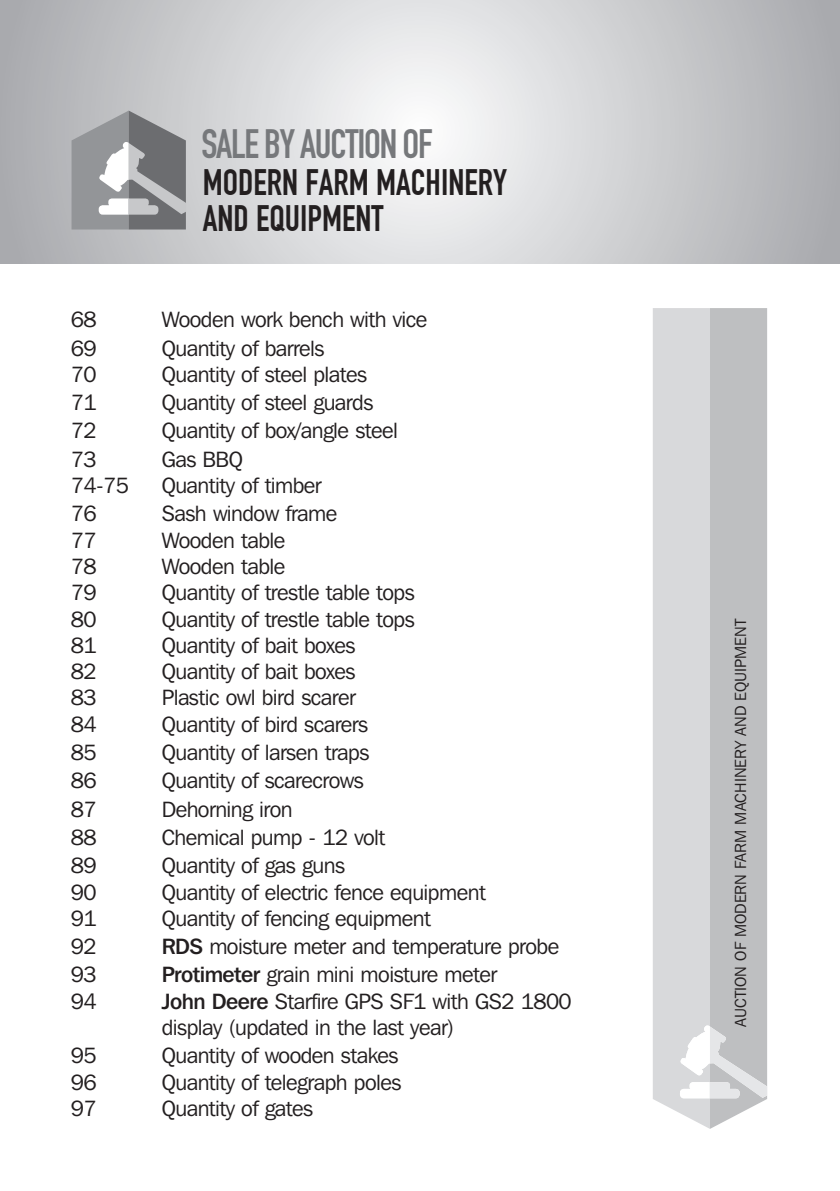
<style>
.page{position:relative;width:840px;height:1191px;background:#fff}
.page>*{position:absolute;margin:0;border:0;box-sizing:border-box;transform-origin:0 0}
.t1{font:700 40.4px "DIN Condensed";letter-spacing:-.03em;color:#76787b}
.t2{font:700 36px/36px "DIN Condensed";color:#231f20}
.t3{font:22px/26.2px "Franklin Gothic IT Cby BT";letter-spacing:-.025em;color:#231f20}
.t4{font:16px "Franklin Gothic IT Cby BT";color:#231f20}
.s1{font-weight:500}
</style>
<div class="page">
<svg style="left:71px;top:111px;width:115px;height:118px;background:#9b9c9f"></svg>
<div style="left:653px;top:308px;width:56px;height:820px;background:#d8d9db"></div>
<div style="left:709px;top:308px;width:57px;height:820px;background:#bebfc1"></div>
<svg style="left:679px;top:1025px;width:87px;height:73px"></svg>
<h1 class="t1" style="left:201px;top:120px;width:233px">SALE BY AUCTION OF</h1>
<h2 class="t2" style="left:203px;top:169px;width:305px">MODERN FARM MACHINERY<br>AND EQUIPMENT</h2>
<p class="t3" style="left:71px;top:306px;width:27px">68</p>
<p class="t3" style="left:162px;top:306px;width:267px">Wooden work bench with vice</p>
<p class="t3" style="left:71px;top:334px;width:27px">69</p>
<p class="t3" style="left:162px;top:334px;width:164px">Quantity of barrels</p>
<p class="t3" style="left:71px;top:361px;width:27px">70</p>
<p class="t3" style="left:162px;top:361px;width:207px">Quantity of steel plates</p>
<p class="t3" style="left:71px;top:389px;width:27px">71</p>
<p class="t3" style="left:162px;top:389px;width:213px">Quantity of steel guards</p>
<p class="t3" style="left:71px;top:417px;width:27px">72</p>
<p class="t3" style="left:162px;top:417px;width:237px">Quantity of box/angle steel</p>
<p class="t3" style="left:71px;top:445px;width:27px">73</p>
<p class="t3" style="left:162px;top:445px;width:83px">Gas BBQ</p>
<p class="t3" style="left:71px;top:472px;width:60px">74-75</p>
<p class="t3" style="left:162px;top:472px;width:161px">Quantity of timber</p>
<p class="t3" style="left:71px;top:500px;width:27px">76</p>
<p class="t3" style="left:162px;top:500px;width:177px">Sash window frame</p>
<p class="t3" style="left:71px;top:526px;width:27px">77</p>
<p class="t3" style="left:162px;top:526px;width:125px">Wooden table</p>
<p class="t3" style="left:71px;top:553px;width:27px">78</p>
<p class="t3" style="left:162px;top:553px;width:125px">Wooden table</p>
<p class="t3" style="left:71px;top:579px;width:27px">79</p>
<p class="t3" style="left:162px;top:579px;width:254px">Quantity of trestle table tops</p>
<p class="t3" style="left:71px;top:605px;width:27px">80</p>
<p class="t3" style="left:162px;top:605px;width:254px">Quantity of trestle table tops</p>
<p class="t3" style="left:71px;top:631px;width:27px">81</p>
<p class="t3" style="left:162px;top:631px;width:195px">Quantity of bait boxes</p>
<p class="t3" style="left:71px;top:658px;width:27px">82</p>
<p class="t3" style="left:162px;top:658px;width:195px">Quantity of bait boxes</p>
<p class="t3" style="left:71px;top:684px;width:27px">83</p>
<p class="t3" style="left:162px;top:684px;width:195px">Plastic owl bird scarer</p>
<p class="t3" style="left:71px;top:710px;width:27px">84</p>
<p class="t3" style="left:162px;top:710px;width:208px">Quantity of bird scarers</p>
<p class="t3" style="left:71px;top:739px;width:27px">85</p>
<p class="t3" style="left:162px;top:739px;width:209px">Quantity of larsen traps</p>
<p class="t3" style="left:71px;top:767px;width:27px">86</p>
<p class="t3" style="left:162px;top:767px;width:203px">Quantity of scarecrows</p>
<p class="t3" style="left:71px;top:795px;width:27px">87</p>
<p class="t3" style="left:162px;top:795px;width:132px">Dehorning iron</p>
<p class="t3" style="left:71px;top:824px;width:27px">88</p>
<p class="t3" style="left:162px;top:824px;width:225px">Chemical pump - 12 volt</p>
<p class="t3" style="left:71px;top:852px;width:27px">89</p>
<p class="t3" style="left:162px;top:852px;width:185px">Quantity of gas guns</p>
<p class="t3" style="left:71px;top:878px;width:27px">90</p>
<p class="t3" style="left:162px;top:878px;width:325px">Quantity of electric fence equipment</p>
<p class="t3" style="left:71px;top:904px;width:27px">91</p>
<p class="t3" style="left:162px;top:904px;width:270px">Quantity of fencing equipment</p>
<p class="t3" style="left:71px;top:933px;width:27px">92</p>
<p class="t3" style="left:162px;top:933px;width:399px"><span class="s1">RDS</span> moisture meter and temperature probe</p>
<p class="t3" style="left:71px;top:961px;width:27px">93</p>
<p class="t3" style="left:162px;top:961px;width:337px"><span class="s1">Protimeter</span> grain mini moisture meter</p>
<p class="t3" style="left:71px;top:987px;width:27px">94</p>
<p class="t3" style="left:162px;top:987px;width:411px"><span class="s1">John Deere</span> Starfire GPS SF1 with GS2 1800 display (updated in the last year)</p>
<p class="t3" style="left:71px;top:1042px;width:27px">95</p>
<p class="t3" style="left:162px;top:1042px;width:238px">Quantity of wooden stakes</p>
<p class="t3" style="left:71px;top:1068px;width:27px">96</p>
<p class="t3" style="left:162px;top:1068px;width:241px">Quantity of telegraph poles</p>
<p class="t3" style="left:71px;top:1094px;width:27px">97</p>
<p class="t3" style="left:162px;top:1094px;width:153px">Quantity of gates</p>
<p class="t4" style="left:730px;top:1026px;width:409px;rotate:-90deg">AUCTION OF MODERN FARM MACHINERY AND EQUIPMENT</p>
</div>
